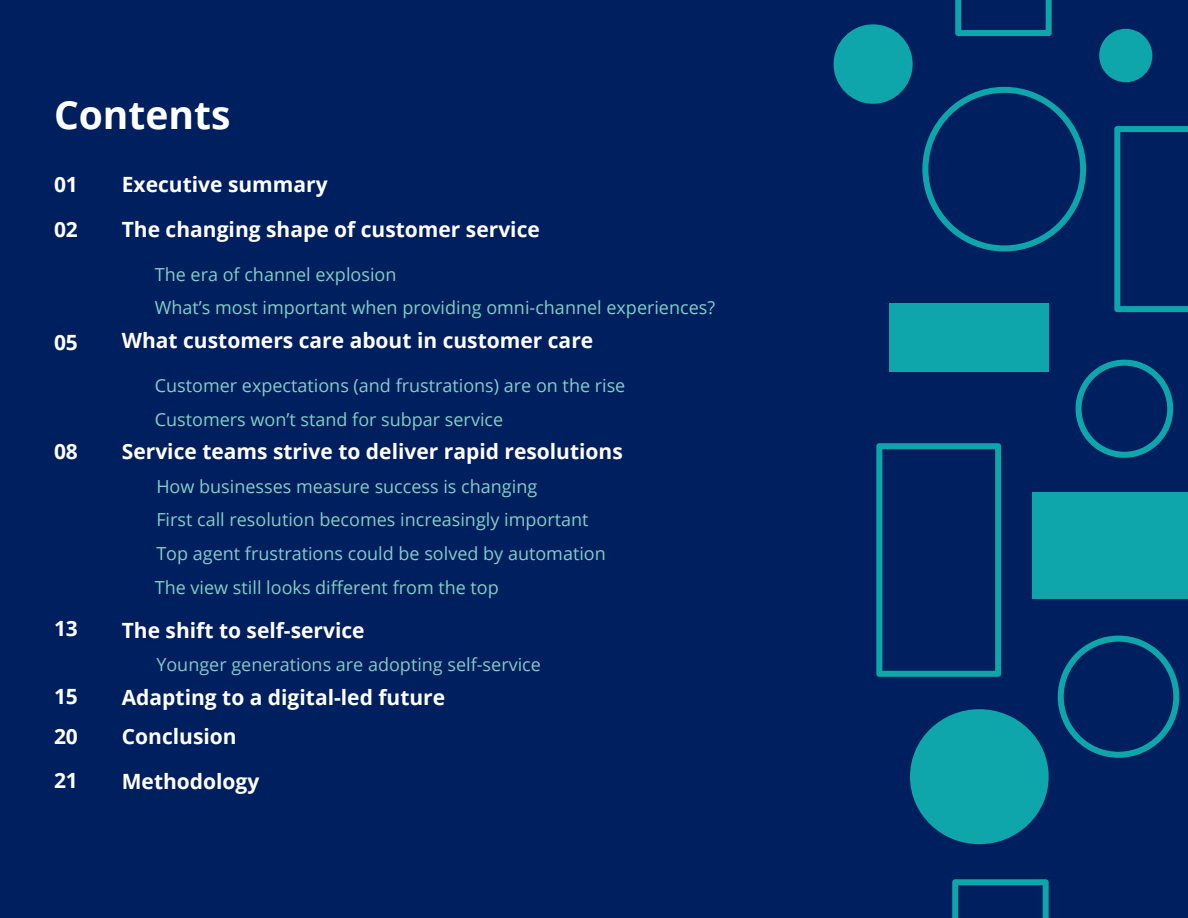
<style>
.page{position:relative;width:1188px;height:918px;background:#001f5e}
.page>*{position:absolute;margin:0;border:0;box-sizing:border-box;transform-origin:0 0}
.t1{font:700 39px "Open Sans";color:#fff}
.t2{font:700 21px/44.1px "Open Sans";color:#fff}
.t3{font:18px/33.6px "Open Sans";color:#82cfc7}
.t4{font:18px "Open Sans";color:#87c9c4}
</style>
<div class="page">
<div style="left:1099px;top:29px;width:53px;height:53px;background:#0fa6ab;border-radius:50%"></div>
<div style="left:834px;top:24px;width:79px;height:80px;background:#0fa6ab;border-radius:50%"></div>
<div style="left:890px;top:303px;width:159px;height:69px;background:#0fa6ab"></div>
<div style="left:1033px;top:492px;width:155px;height:106px;background:#0fa6ab"></div>
<svg style="left:876px;top:443px;width:125px;height:234px"></svg>
<svg style="left:1114px;top:126px;width:74px;height:186px"></svg>
<svg style="left:955px;top:0;width:97px;height:36px"></svg>
<svg style="left:922px;top:87px;width:164px;height:164px"></svg>
<svg style="left:1058px;top:636px;width:121px;height:122px"></svg>
<svg style="left:1076px;top:360px;width:97px;height:98px"></svg>
<svg style="left:952px;top:879px;width:97px;height:39px"></svg>
<div style="left:910px;top:709px;width:139px;height:135px;background:#0fa6ab;border-radius:50%"></div>
<h1 class="t1" style="left:54px;top:87px;width:178px">Contents</h1>
<p class="t2" style="left:54px;top:162px;width:25px">01<br>02</p>
<p class="t2" style="left:54px;top:319px;width:25px">05</p>
<p class="t2" style="left:54px;top:429px;width:25px">08</p>
<p class="t2" style="left:54px;top:606px;width:25px">13</p>
<p class="t2" style="left:54px;top:676px;width:25px;line-height:39.6px">15<br>20</p>
<p class="t2" style="left:54px;top:757px;width:25px">21</p>
<p class="t2" style="left:122px;top:162px;width:420px">Executive summary<br>The changing shape of customer service</p>
<p class="t3" style="left:155px;top:257px;width:562px">The era of channel explosion<br>What’s most important when providing omni-channel experiences?</p>
<p class="t2" style="left:122px;top:318px;width:473px">What customers care about in customer care</p>
<p class="t3" style="left:155px;top:368px;width:472px">Customer expectations (and frustrations) are on the rise<br>Customers won’t stand for subpar service</p>
<p class="t2" style="left:122px;top:429px;width:503px">Service teams strive to deliver rapid resolutions</p>
<p class="t3" style="left:155px;top:469px;width:453px">How businesses measure success is changing<br>First call resolution becomes increasingly important Top agent frustrations could be solved by automation The view still looks different from the top</p>
<p class="t2" style="left:122px;top:607px;width:244px">The shift to self-service</p>
<p class="t4" style="left:156px;top:652px;width:386px">Younger generations are adopting self-service</p>
<p class="t2" style="left:122px;top:677px;width:325px;line-height:39.6px">Adapting to a digital-led future<br>Conclusion</p>
<p class="t2" style="left:122px;top:758px;width:139px">Methodology</p>
</div>
